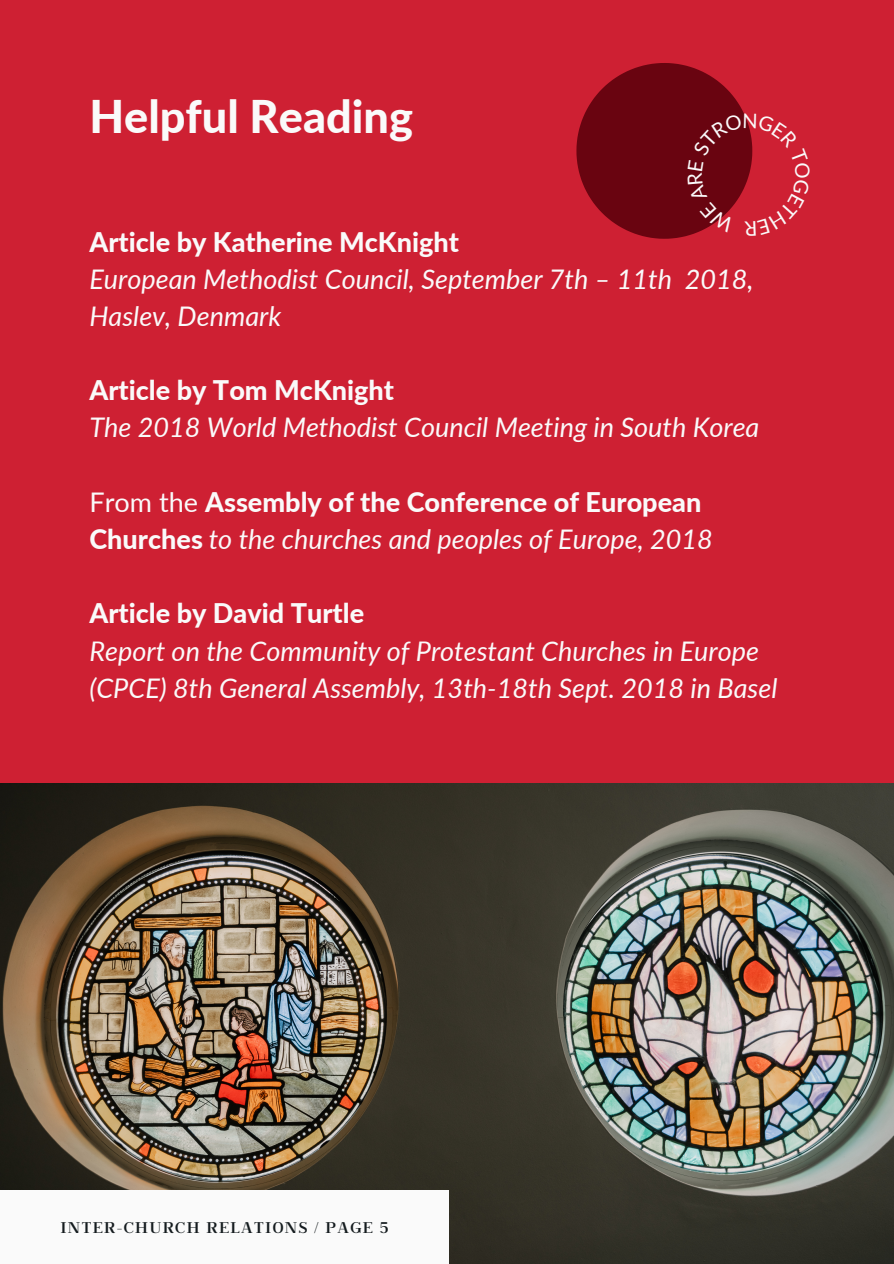
<style>
.page{position:relative;width:894px;height:1264px;background:#fff}
.page>*{position:absolute;margin:0;border:0;box-sizing:border-box;transform-origin:0 0}
.t1{font:800 45px "Lato";color:#fafafa}
.t2{font:italic 27px/37.2px "Lato";color:#fafafa}
.t3{font:800 27px/37.2px "Lato";color:#fafafa}
.t4{font:15px "OC Rey Bold";letter-spacing:.09em;color:#141b1e}
.s1{font-weight:400}
.s2{font-weight:400;font-style:italic}
</style>
<div class="page">
<div style="left:0;top:0;width:893px;height:845px;background:#ce2033"></div>
<img style="left:0;top:783px;width:893px;height:480px">
<div style="left:0;top:1190px;width:448px;height:73px;background:#fafafa"></div>
<svg style="left:576px;top:63px;width:177px;height:176px"></svg>
<p class="t1" style="left:89px;top:89px;width:325px">Helpful Reading</p>
<p class="t3" style="left:89px;top:222px;width:371px">Article by Katherine McKnight</p>
<p class="t2" style="left:89px;top:260px;width:665px">European Methodist Council, September 7th – 11th 2018,<br>Haslev, Denmark</p>
<p class="t3" style="left:89px;top:371px;width:306px">Article by Tom McKnight</p>
<p class="t2" style="left:89px;top:408px;width:671px">The 2018 World Methodist Council Meeting in South Korea</p>
<p class="t3" style="left:89px;top:483px;width:624px"><span class="s1">From the</span> Assembly of the Conference of European<br>Churches <span class="s2">to the churches and peoples of Europe, 2018</span></p>
<p class="t3" style="left:89px;top:594px;width:276px">Article by David Turtle</p>
<p class="t2" style="left:89px;top:631px;width:689px">Report on the Community of Protestant Churches in Europe (CPCE) 8th General Assembly, 13th-18th Sept. 2018 in Basel</p>
<p class="t4" style="left:60px;top:1216px;width:329px">INTER-CHURCH RELATIONS / PAGE 5</p>
</div>
